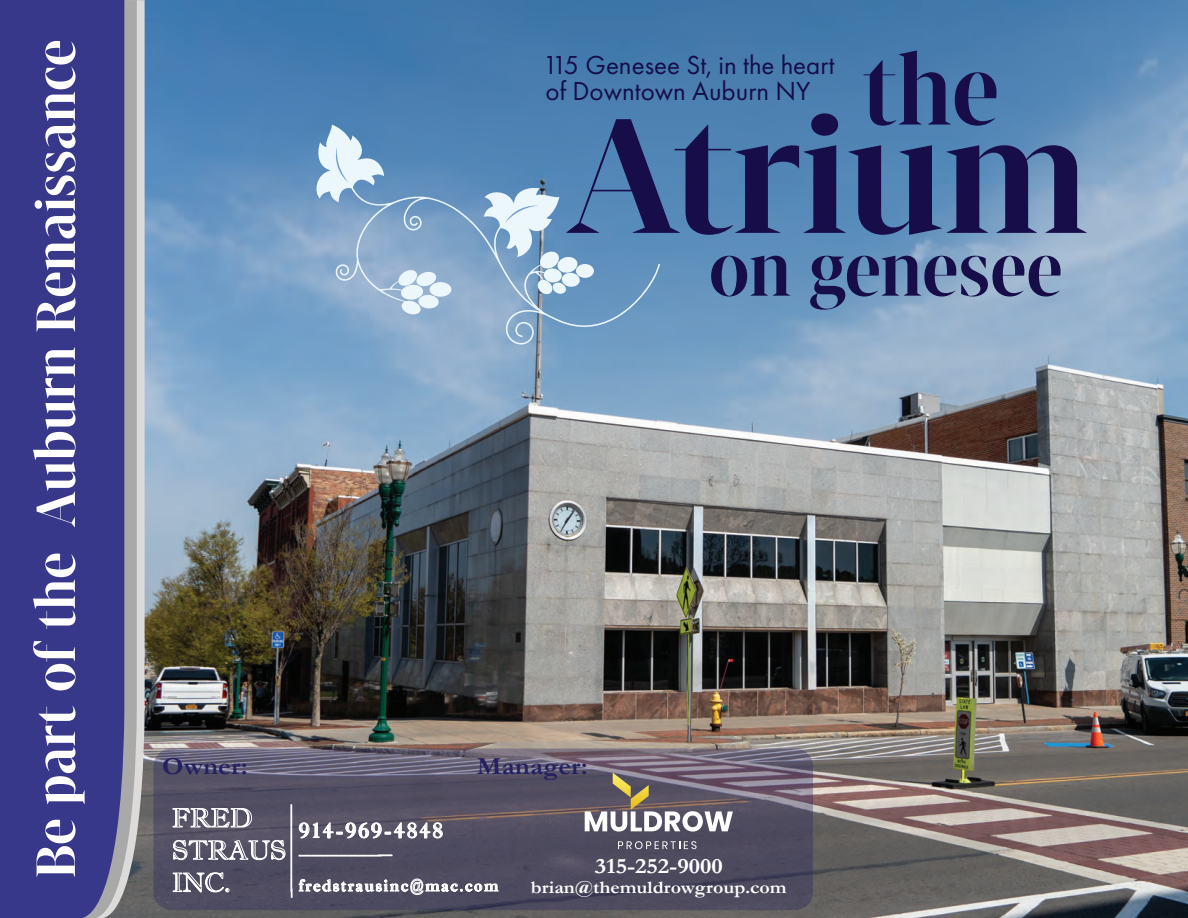
<style>
.page{position:relative;width:1188px;height:918px;background:#fff}
.page>*{position:absolute;margin:0;border:0;box-sizing:border-box;transform-origin:0 0}
.t1{font:600 160.2px "Tabac Big";letter-spacing:-.01em;color:#160d49;scale:1.17 1}
.t2{font:600 95.55px "Tabac Big";color:#160d49;scale:1.1 1}
.t3{font:600 73.05px "Tabac Big";color:#160d49;scale:1.1 1}
.t4{font:600 54px "Tabac Big";color:#fff;scale:1.1 1}
.t5{font:27px/26.1px "Futura PT";color:#160d49}
.t6{font:700 24.75px "Garamond";color:#252161;scale:1.1 1}
.t7{font:700 22.05px "Garamond";color:#fff;scale:1.1 1}
.t8{font:21px "Imprint MT Shadow";letter-spacing:.1em;color:#fff}
.t9{font:700 18px "Garamond";color:#fff;scale:1.1 1}
</style>
<div class="page">
<img style="left:145px;top:0;width:1043px;height:918px">
<svg style="left:316px;top:125px;width:69px;height:77px;background:#a8c5dd"></svg>
<svg style="left:334px;top:187px;width:326px;height:158px;background:#86a9cb"></svg>
<svg style="left:137px;top:0;width:8px;height:918px;background:#c7c7c8"></svg>
<svg style="left:124px;top:0;width:13px;height:918px;background:#a4a5a6"></svg>
<div style="left:0;top:0;width:124px;height:918px;background:#38388a"></div>
<svg style="left:153px;top:748px;width:660px;height:162px;background:#5a5568"></svg>
<svg style="left:172px;top:807px;width:64px;height:21px"></svg>
<svg style="left:173px;top:838px;width:63px;height:24px"></svg>
<svg style="left:172px;top:870px;width:58px;height:48px;background:#6a6876"></svg>
<img style="left:236px;top:751px;width:110px;height:167px">
<img style="left:245px;top:800px;width:201px;height:110px">
<svg style="left:298px;top:877px;width:201px;height:18px"></svg>
<svg style="left:618px;top:841px;width:79px;height:8px"></svg>
<svg style="left:585px;top:773px;width:148px;height:59px"></svg>
<h3 class="t4" style="left:24px;top:879px;width:764px;rotate:-90deg">Be part of the Auburn Renaissance</h3>
<h2 class="t2" style="left:863px;top:35px;width:126px">the</h2>
<p class="t5" style="left:543px;top:52px;width:294px">115 Genesee St, in the heart of Downtown Auburn NY</p>
<h1 class="t1" style="left:570px;top:82px;width:445px">Atrium</h1>
<h3 class="t3" style="left:709px;top:227px;width:323px">on genesee</h3>
<p class="t6" style="left:162px;top:749px;width:79px">Owner:</p>
<p class="t6" style="left:477px;top:749px;width:103px">Manager:</p>
<p class="t8" style="left:299px;top:818px;width:146px">914-969-4848</p>
<p class="t7" style="left:595px;top:851px;width:118px">315-252-9000</p>
<p class="t9" style="left:531px;top:875px;width:234px">brian@themuldrowgroup.com</p>
</div>
